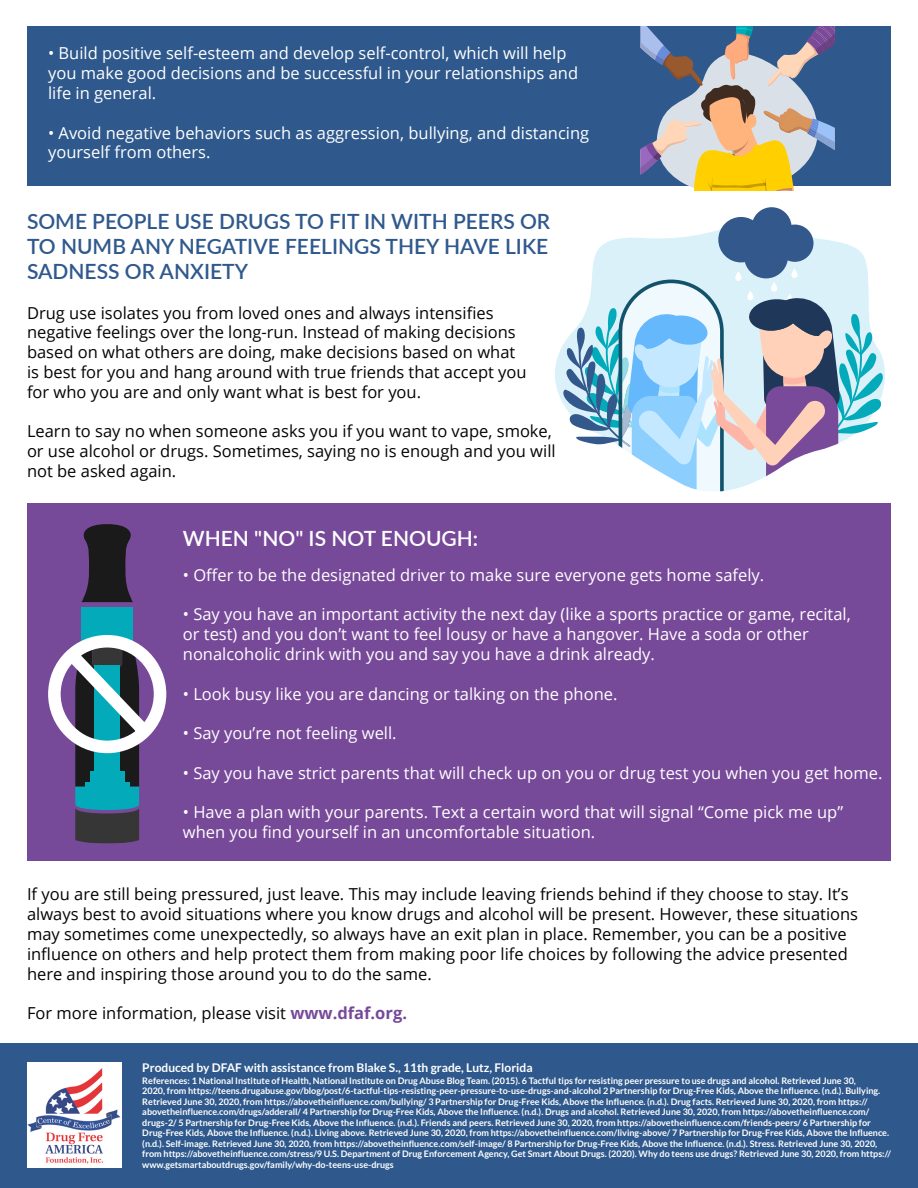
<style>
.page{position:relative;width:918px;height:1188px;background:#fff}
.page>*{position:absolute;margin:0;border:0;box-sizing:border-box;transform-origin:0 0}
.t1{font:600 21px "Lato";color:#2f598d}
.t2{font:600 21px "Lato";color:#fff}
.t3{font:16.5px/19.8px "Open Sans";color:#040503}
.t4{font:16.5px "Open Sans";color:#fff}
.t5{font:700 12px "Lato";color:#fff}
.t6{font:700 9px/10.5px "Lato";color:#fff}
.s1{font-weight:700;color:#774a99}
</style>
<div class="page">
<div style="left:0;top:1043px;width:918px;height:145px;background:#2f598c"></div>
<img style="left:27px;top:1062px;width:94px;height:106px">
<div style="left:27px;top:25px;width:864px;height:161px;background:#2f598c"></div>
<div style="left:27px;top:503px;width:864px;height:358px;background:#774999"></div>
<svg style="left:81px;top:524px;width:52px;height:78px"></svg>
<div style="left:81px;top:607px;width:52px;height:34px;background:#03abba"></div>
<svg style="left:48px;top:635px;width:119px;height:209px"></svg>
<svg style="left:555px;top:345px;width:330px;height:58px"></svg>
<svg style="left:563px;top:25px;width:320px;height:467px"></svg>
<p class="t4" style="left:48px;top:42px;width:520px">• Build positive self-esteem and develop self-control, which will help</p>
<p class="t4" style="left:48px;top:62px;width:532px">you make good decisions and be successful in your relationships and</p>
<p class="t4" style="left:48px;top:82px;width:110px">life in general.</p>
<p class="t4" style="left:48px;top:121px;width:543px">• Avoid negative behaviors such as aggression, bullying, and distancing</p>
<p class="t4" style="left:48px;top:141px;width:164px">yourself from others.</p>
<p class="t1" style="left:27px;top:206px;width:525px">SOME PEOPLE USE DRUGS TO FIT IN WITH PEERS OR</p>
<p class="t1" style="left:27px;top:231px;width:523px">TO NUMB ANY NEGATIVE FEELINGS THEY HAVE LIKE</p>
<p class="t1" style="left:27px;top:257px;width:223px">SADNESS OR ANXIETY</p>
<p class="t3" style="left:27px;top:302px;width:468px">Drug use isolates you from loved ones and always intensifies</p>
<p class="t3" style="left:27px;top:322px;width:490px">negative feelings over the long-run. Instead of making decisions</p>
<p class="t3" style="left:27px;top:342px;width:490px">based on what others are doing, make decisions based on what</p>
<p class="t3" style="left:27px;top:362px;width:501px">is best for you and hang around with true friends that accept you</p>
<p class="t3" style="left:27px;top:381px;width:396px">for who you are and only want what is best for you.</p>
<p class="t3" style="left:27px;top:421px;width:526px">Learn to say no when someone asks you if you want to vape, smoke,</p>
<p class="t3" style="left:27px;top:441px;width:530px">or use alcohol or drugs. Sometimes, saying no is enough and you will</p>
<p class="t3" style="left:27px;top:461px;width:151px">not be asked again.</p>
<p class="t2" style="left:183px;top:523px;width:297px">WHEN "NO" IS NOT ENOUGH:</p>
<p class="t4" style="left:183px;top:563px;width:583px">• Offer to be the designated driver to make sure everyone gets home safely.</p>
<p class="t4" style="left:183px;top:603px;width:669px">• Say you have an important activity the next day (like a sports practice or game, recital,</p>
<p class="t4" style="left:183px;top:623px;width:628px">or test) and you don’t want to feel lousy or have a hangover. Have a soda or other</p>
<p class="t4" style="left:183px;top:643px;width:474px">nonalcoholic drink with you and say you have a drink already.</p>
<p class="t4" style="left:183px;top:682px;width:436px">• Look busy like you are dancing or talking on the phone.</p>
<p class="t4" style="left:183px;top:722px;width:215px">• Say you’re not feeling well.</p>
<p class="t4" style="left:183px;top:761px;width:701px">• Say you have strict parents that will check up on you or drug test you when you get home.</p>
<p class="t4" style="left:183px;top:801px;width:662px">• Have a plan with your parents. Text a certain word that will signal “Come pick me up”</p>
<p class="t4" style="left:183px;top:821px;width:414px">when you find yourself in an uncomfortable situation.</p>
<p class="t3" style="left:27px;top:884px;width:823px">If you are still being pressured, just leave. This may include leaving friends behind if they choose to stay. It’s</p>
<p class="t3" style="left:27px;top:904px;width:833px">always best to avoid situations where you know drugs and alcohol will be present. However, these situations may sometimes come unexpectedly, so always have an exit plan in place. Remember, you can be a positive</p>
<p class="t3" style="left:27px;top:943px;width:822px">influence on others and help protect them from making poor life choices by following the advice presented</p>
<p class="t3" style="left:27px;top:963px;width:406px">here and inspiring those around you to do the same.</p>
<p class="t3" style="left:27px;top:1003px;width:382px">For more information, please visit <span class="s1">www.dfaf.org.</span></p>
<p class="t5" style="left:142px;top:1060px;width:392px">Produced by DFAF with assistance from Blake S., 11th grade, Lutz, Florida</p>
<p class="t6" style="left:142px;top:1075px;width:750px">References: 1 National Institute of Health, National Institute on Drug Abuse Blog Team. (2015). 6 Tactful tips for resisting peer pressure to use drugs and alcohol. Retrieved June 30,<br>2020, from https://teens.drugabuse.gov/blog/post/6-tactful-tips-resisting-peer-pressure-to-use-drugs-and-alcohol 2 Partnership for Drug-Free Kids, Above the Influence. (n.d.). Bullying.<br>Retrieved June 30, 2020, from https://abovetheinfluence.com/bullying/ 3 Partnership for Drug-Free Kids, Above the Influence. (n.d.). Drug facts. Retrieved June 30, 2020, from https:// abovetheinfluence.com/drugs/adderall/ 4 Partnership for Drug-Free Kids, Above the Influence. (n.d.). Drugs and alcohol. Retrieved June 30, 2020, from https://abovetheinfluence.com/ drugs-2/ 5 Partnership for Drug-Free Kids, Above the Influence. (n.d.). Friends and peers. Retrieved June 30, 2020, from https://abovetheinfluence.com/friends-peers/ 6 Partnership for Drug-Free Kids, Above the Influence. (n.d.). Living above. Retrieved June 30, 2020, from https://abovetheinfluence.com/living-above/ 7 Partnership for Drug-Free Kids, Above the Influence. (n.d.). Self-image. Retrieved June 30, 2020, from https://abovetheinfluence.com/self-image/ 8 Partnership for Drug-Free Kids, Above the Influence. (n.d.). Stress. Retrieved June 30, 2020, from https://abovetheinfluence.com/stress/9 U.S. Department of Drug Enforcement Agency, Get Smart About Drugs. (2020). Why do teens use drugs? Retrieved June 30, 2020, from https:// www.getsmartaboutdrugs.gov/family/why-do-teens-use-drugs</p>
</div>
